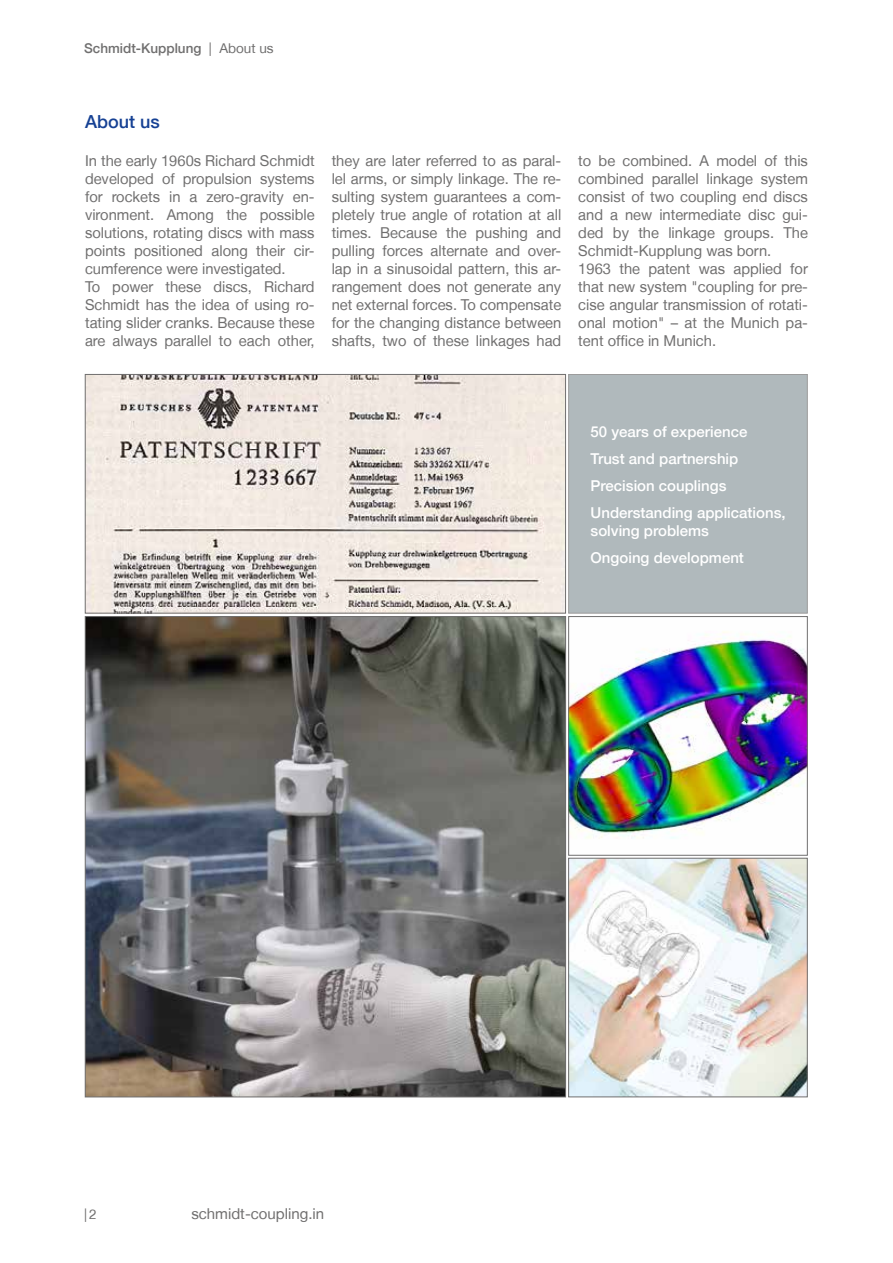
<style>
.page{position:relative;width:893px;height:1263px;background:#fff}
.page>*{position:absolute;margin:0;border:0;box-sizing:border-box;transform-origin:0 0}
.t1{font:500 18px "Helvetica Neue LT";color:#164194}
.t2{font:15px/18px "Helvetica Neue LT";color:#706f6f}
.t3{font:500 15px/27px "Helvetica Neue LT";color:#fff}
.t4{font:500 13.5px "Helvetica Neue LT";color:#706f6f}
.t5{font:13.5px "Helvetica Neue LT";color:#706f6f}
.s1{font-weight:400}
</style>
<div class="page">
<img style="left:87px;top:376px;width:477px;height:235px">
<div style="left:85px;top:374px;width:481px;height:239px;border:1px solid #706f6f"></div>
<img style="left:570px;top:860px;width:235px;height:235px">
<div style="left:568px;top:858px;width:239px;height:239px;border:1px solid #706f6f"></div>
<div style="left:568px;top:374px;width:239px;height:239px;background:#b0b9bc;border:1px solid #706f6f"></div>
<img style="left:570px;top:631px;width:235px;height:208px">
<div style="left:568px;top:616px;width:239px;height:239px;border:1px solid #706f6f"></div>
<img style="left:87px;top:618px;width:477px;height:477px">
<p class="t4" style="left:84px;top:40px;width:191px">Schmidt-Kupplung <span class="s1">| About us</span></p>
<p class="t1" style="left:85px;top:111px;width:76px">About us</p>
<p class="t2" style="left:85px;top:152px;width:231px">In the early 1960s Richard Schmidt developed of propulsion systems for rockets in a zero-gravity en&shy;vironment. Among the possible solutions, rotating discs with mass points positioned along their cir&shy;cumference were investigated.<br>To power these discs, Richard Schmidt has the idea of using ro&shy;tating slider cranks. Because these are always parallel to each other,</p>
<p class="t2" style="left:332px;top:152px;width:231px;text-align:justify">they are later referred to as paral&shy;lel arms, or simply linkage. The re&shy;sulting system guarantees a com&shy;pletely true angle of rotation at all times. Because the pushing and pulling forces alternate and over&shy;lap in a sinusoidal pattern, this ar&shy;rangement does not generate any net external forces. To compensate for the changing distance between shafts, two of these linkages had</p>
<p class="t2" style="left:578px;top:152px;width:231px">to be combined. A model of this combined parallel linkage system consist of two coupling end discs and a new intermediate disc gui&shy;ded by the linkage groups. The<br>Schmidt-Kupplung was born.<br>1963 the patent was applied for that new system "coupling for pre&shy;cise angular transmission of rotati&shy;onal motion" – at the Munich pa&shy;tent office in Munich.</p>
<p class="t5" style="left:84px;top:1206px;width:14px">|2</p>
<p class="t2" style="left:191px;top:1205px;width:134px">schmidt-coupling.in</p>
<p class="t3" style="left:591px;top:418px;width:197px">50 years of experience<br>Trust and partnership<br>Precision couplings<br>Understanding applications,</p>
<p class="t3" style="left:591px;top:517px;width:155px">solving problems<br>Ongoing development</p>
</div>
